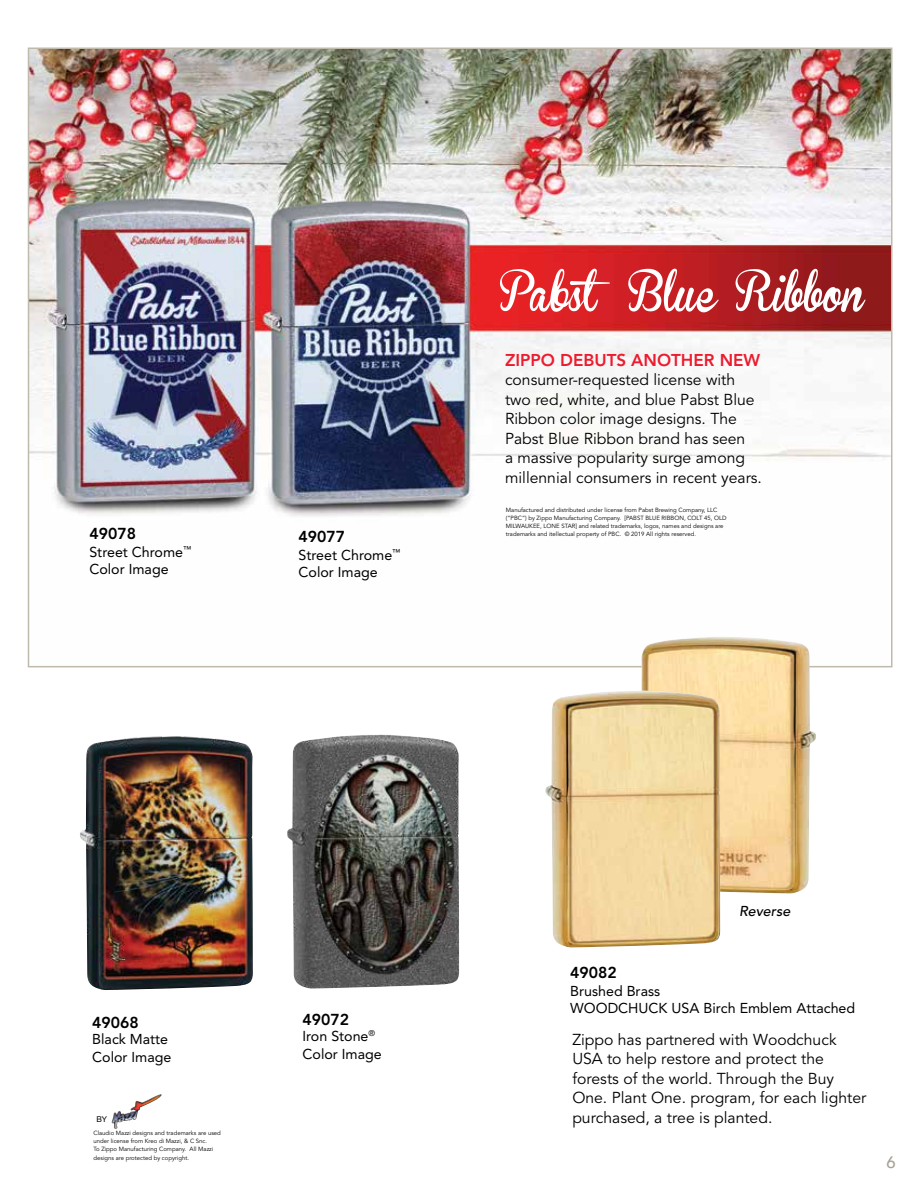
<style>
.page{position:relative;width:918px;height:1188px;background:#fff}
.page>*{position:absolute;margin:0;border:0;box-sizing:border-box;transform-origin:0 0}
.t1{font:800 16.95px "Avenir";color:#ed1b2e}
.t2{font:500 16.5px "Avenir";color:#a5a195}
.t3{font:15.75px/19.5px "Avenir";color:#000}
.t4{font:800 15.75px "Avenir";color:#000}
.t5{font:14.25px/17.2px "Avenir";color:#000}
.t6{font:italic 500 14.25px "Avenir";color:#000}
.t7{font:7.95px "Helvetica Neue";color:#000}
.t8{font:6px/8.2px "Avenir";color:#000}
</style>
<div class="page">
<img style="left:112px;top:1094px;width:50px;height:35px">
<img style="left:80px;top:736px;width:173px;height:254px">
<img style="left:287px;top:735px;width:172px;height:254px">
<img style="left:31px;top:51px;width:858px;height:465px">
<svg style="left:628px;top:269px;width:91px;height:43px"></svg>
<svg style="left:736px;top:269px;width:130px;height:43px"></svg>
<svg style="left:500px;top:269px;width:110px;height:43px"></svg>
<img style="left:641px;top:637px;width:175px;height:256px">
<img style="left:545px;top:691px;width:175px;height:256px">
<h1 class="t1" style="left:505px;top:350px;width:257px">ZIPPO DEBUTS ANOTHER NEW</h1>
<h3 class="t3" style="left:505px;top:371px;width:258px">consumer-requested license with two red, white, and blue Pabst Blue Ribbon color image designs. The Pabst Blue Ribbon brand has seen<br>a massive popularity surge among millennial consumers in recent years.</h3>
<p class="t8" style="left:506px;top:505px;width:222px">Manufactured and distributed under license from Pabst Brewing Company, LLC (“PBC”) by Zippo Manufacturing Company. [PABST BLUE RIBBON, COLT 45, OLD<br>MILWAUKEE, LONE STAR] and related trademarks, logos, names and designs are</p>
<h3 class="t4" style="left:89px;top:524px;width:48px">49078</h3>
<p class="t8" style="left:506px;top:530px;width:192px">trademarks and itellectual property of PBC. © 2019 All rights reserved.</p>
<h3 class="t5" style="left:89px;top:544px;width:103px">Street Chrome<sup>™<br></sup>Color Image</h3>
<h3 class="t4" style="left:299px;top:527px;width:48px">49077</h3>
<h3 class="t5" style="left:299px;top:547px;width:103px">Street Chrome<sup>™<br></sup>Color Image</h3>
<h3 class="t4" style="left:92px;top:1013px;width:48px">49068</h3>
<h3 class="t5" style="left:92px;top:1030px;width:81px;line-height:18px">Black Matte<br>Color Image</h3>
<h3 class="t7" style="left:96px;top:1115px;width:12px">BY</h3>
<p class="t8" style="left:94px;top:1129px;width:129px">Claudio Mazzi designs and trademarks are used under license from Kreo di Mazzi, &amp; C Snc.<br>To Zippo Manufacturing Company. All Mazzi designs are protected by copyright.</p>
<h3 class="t4" style="left:303px;top:1010px;width:48px">49072</h3>
<h3 class="t5" style="left:303px;top:1027px;width:81px;line-height:18px">Iron Stone<sup>®<br></sup>Color Image</h3>
<h3 class="t6" style="left:739px;top:903px;width:53px">Reverse</h3>
<h3 class="t4" style="left:570px;top:963px;width:48px">49082</h3>
<h3 class="t5" style="left:570px;top:982px;width:287px">Brushed Brass<br>WOODCHUCK USA Birch Emblem Attached</h3>
<h3 class="t3" style="left:572px;top:1030px;width:295px">Zippo has partnered with Woodchuck USA to help restore and protect the forests of the world. Through the Buy One. Plant One. program, for each lighter purchased, a tree is planted.</h3>
<h2 class="t2" style="left:886px;top:1148px;width:11px">6</h2>
</div>
